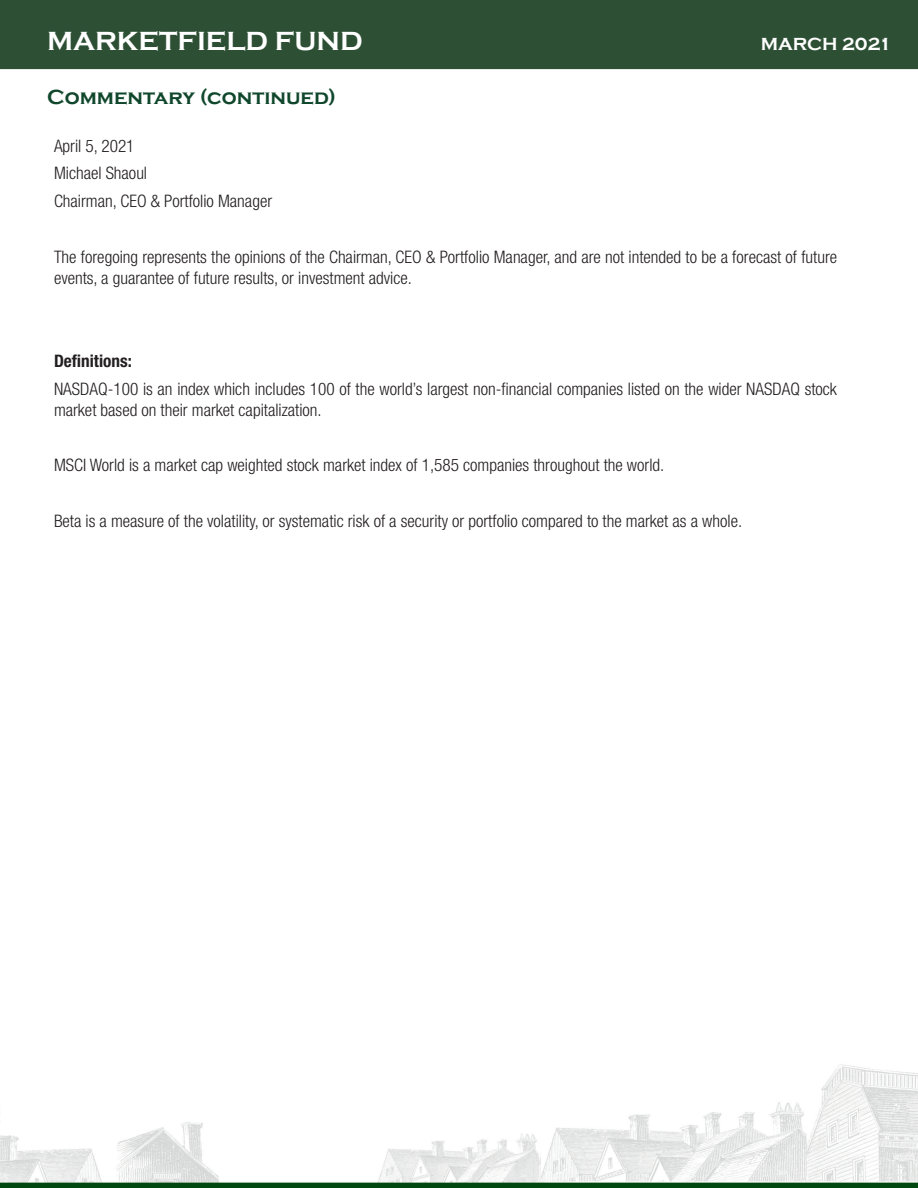
<style>
.page{position:relative;width:918px;height:1188px;background:#fff}
.page>*{position:absolute;margin:0;border:0;box-sizing:border-box;transform-origin:0 0}
.Date{font:700 27px "Copperplate Gothic";color:#fff}
.Heading_3{font:700 21px "Copperplate Gothic";color:#10472c}
.Date-2{font:700 18px "Copperplate Gothic";color:#fff}
.perf_disclosure{font:300 condensed 17.25px/21px "Helvetica Neue";color:#231f20}
.perf_disclosure-2{font:700 condensed 17.25px "Helvetica Neue";color:#231f20}
</style>
<div class="page">
<div style="left:0;top:0;width:918px;height:69px;background:#2d5035"></div>
<img style="left:0;top:1064px;width:918px;height:124px">
<p class="Date" style="left:47px;top:27px;width:317px">MARKETFIELD FUND</p>
<p class="Date-2" style="left:761px;top:34px;width:132px">MARCH 2021</p>
<p class="Heading_3" style="left:47px;top:85px;width:290px">Commentary (continued)</p>
<p class="perf_disclosure" style="left:54px;top:135px;width:82px">April 5, 2021</p>
<p class="perf_disclosure" style="left:54px;top:163px;width:95px">Michael Shaoul</p>
<p class="perf_disclosure" style="left:54px;top:190px;width:220px">Chairman, CEO &amp; Portfolio Manager</p>
<p class="perf_disclosure" style="left:54px;top:246px;width:785px">The foregoing represents the opinions of the Chairman, CEO &amp; Portfolio Manager, and are not intended to be a forecast of future events, a guarantee of future results, or investment advice.</p>
<p class="perf_disclosure-2" style="left:54px;top:350px;width:79px">Definitions:</p>
<p class="perf_disclosure" style="left:54px;top:378px;width:784px">NASDAQ-100 is an index which includes 100 of the world’s largest non-financial companies listed on the wider NASDAQ stock market based on their market capitalization.</p>
<p class="perf_disclosure" style="left:54px;top:454px;width:612px">MSCI World is a market cap weighted stock market index of 1,585 companies throughout the world.</p>
<p class="perf_disclosure" style="left:54px;top:510px;width:690px">Beta is a measure of the volatility, or systematic risk of a security or portfolio compared to the market as a whole.</p>
</div>
